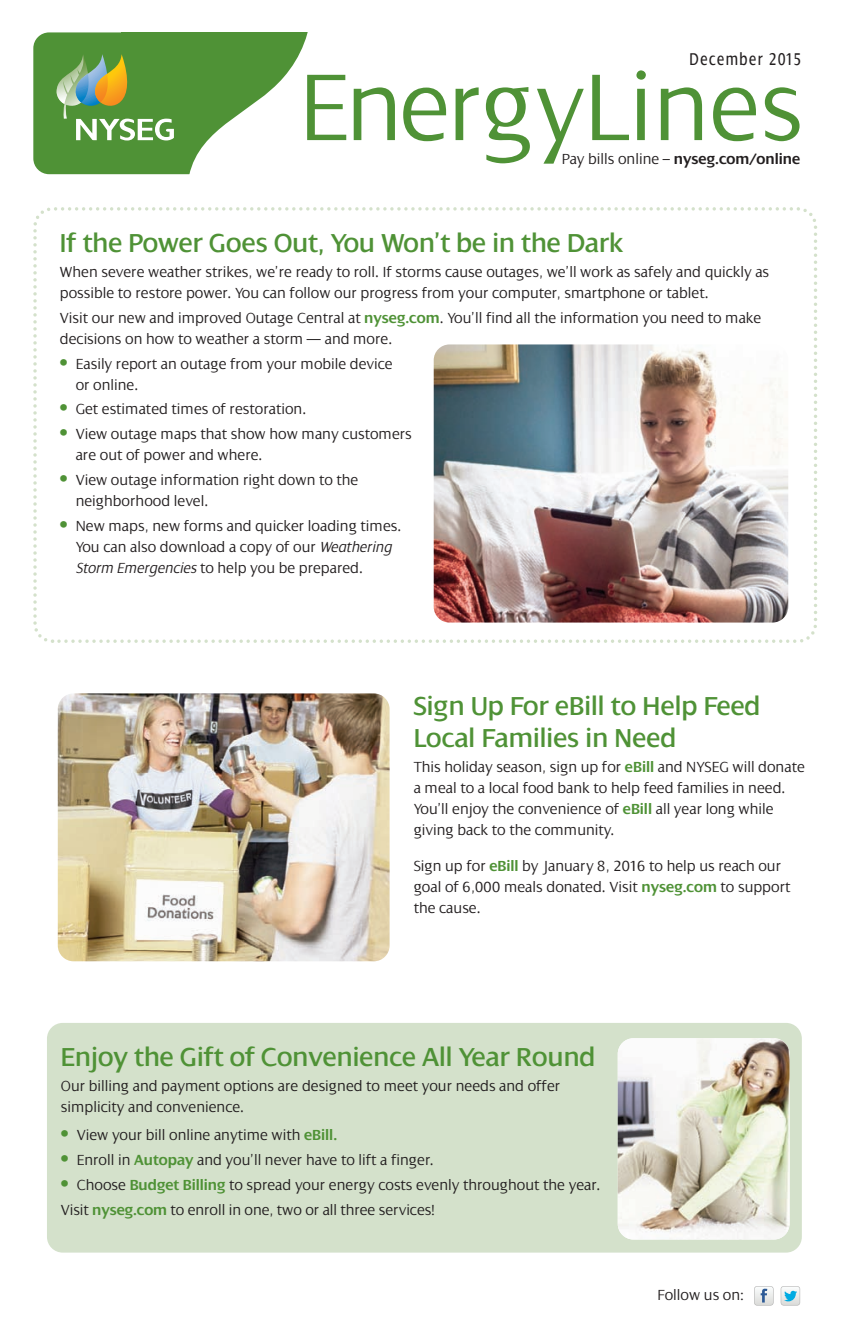
<style>
.page{position:relative;width:851px;height:1338px;background:#fff}
.page>*{position:absolute;margin:0;border:0;box-sizing:border-box;transform-origin:0 0}
.t1{font:300 102.02px "Dialog";color:#4f9236}
.t2{font:28px/31.8px "Dialog";color:#4f9236}
.t3{font:condensed 18.38px "Dialog";letter-spacing:.08em;color:#231f20}
.t4{font:300 15.75px/21px "Dialog";color:#231f20}
.t5{font:600 15.75px "Dialog";color:#231f20}
.s1{font-weight:300}
.s2{font-weight:600;color:#4f9236}
.s3{font-family:"Univers";font-weight:700;font-stretch:condensed;font-size:18.38px;color:#4f9236}
.s4{font-style:italic}
</style>
<div class="page">
<svg style="left:33px;top:207px;width:785px;height:436px"></svg>
<svg style="left:51px;top:639px;width:3px;height:4px"></svg>
<div style="left:33px;top:32px;width:263px;height:142px;background:#4f9236;border-radius:16px"></div>
<svg style="left:57px;top:54px;width:117px;height:86px"></svg>
<svg style="left:189px;top:32px;width:119px;height:143px"></svg>
<svg style="left:754px;top:1286px;width:19px;height:19px"></svg>
<svg style="left:780px;top:1286px;width:20px;height:19px"></svg>
<div style="left:47px;top:1023px;width:754px;height:230px;background:#d4e1cb;border-radius:16px"></div>
<img style="left:617px;top:1038px;width:172px;height:201px;border-radius:16px">
<img style="left:434px;top:344px;width:354px;height:279px;border-radius:16px">
<img style="left:58px;top:693px;width:331px;height:268px;border-radius:16px">
<p class="t3" style="left:689px;top:48px;width:113px">December 2015</p>
<h1 class="t1" style="left:299px;top:45px;width:505px">EnergyLines</h1>
<p class="t5" style="left:562px;top:149px;width:240px"><span class="s1">Pay bills online –</span> nyseg.com/online</p>
<h2 class="t2" style="left:60px;top:227px;width:564px">If the Power Goes Out, You Won’t be in the Dark</h2>
<p class="t4" style="left:60px;top:261px;width:711px">When severe weather strikes, we’re ready to roll. If storms cause outages, we’ll work as safely and quickly as possible to restore power. You can follow our progress from your computer, smartphone or tablet.</p>
<p class="t4" style="left:60px;top:307px;width:703px">Visit our new and improved Outage Central at <span class="s2">nyseg.com</span>. You’ll find all the information you need to make decisions on how to weather a storm — and more.</p>
<p class="t4" style="left:76px;top:353px;width:318px;text-indent:-16px"><span class="s3">•</span> Easily report an outage from your mobile device or online.</p>
<p class="t4" style="left:60px;top:398px;width:248px"><span class="s3">•</span> Get estimated times of restoration.</p>
<p class="t4" style="left:76px;top:423px;width:338px;text-indent:-16px"><span class="s3">•</span> View outage maps that show how many customers are out of power and where.</p>
<p class="t4" style="left:76px;top:469px;width:284px;text-indent:-16px"><span class="s3">•</span> View outage information right down to the neighborhood level.</p>
<p class="t4" style="left:76px;top:515px;width:327px;text-indent:-16px"><span class="s3">•</span> New maps, new forms and quicker loading times.<br>You can also download a copy of our <span class="s4">Weathering<br>Storm Emergencies</span> to help you be prepared.</p>
<h2 class="t2" style="left:413px;top:690px;width:348px">Sign Up For eBill to Help Feed<br>Local Families in Need</h2>
<p class="t4" style="left:413px;top:756px;width:392px">This holiday season, sign up for <span class="s2">eBill</span> and NYSEG will donate a meal to a local food bank to help feed families in need.<br>You’ll enjoy the convenience of <span class="s2">eBill</span> all year long while giving back to the community.</p>
<p class="t4" style="left:413px;top:855px;width:378px">Sign up for <span class="s2">eBill</span> by January 8, 2016 to help us reach our goal of 6,000 meals donated. Visit <span class="s2">nyseg.com</span> to support the cause.</p>
<h2 class="t2" style="left:61px;top:1040px;width:536px">Enjoy the Gift of Convenience All Year Round</h2>
<p class="t4" style="left:61px;top:1075px;width:501px">Our billing and payment options are designed to meet your needs and offer simplicity and convenience.</p>
<p class="t4" style="left:61px;top:1124px;width:278px"><span class="s3">•</span> View your bill online anytime with <span class="s2">eBill.</span></p>
<p class="t4" style="left:61px;top:1149px;width:374px"><span class="s3">•</span> Enroll in <span class="s2">Autopay</span> and you’ll never have to lift a finger.</p>
<p class="t4" style="left:61px;top:1172px;width:541px;line-height:24.8px"><span class="s3">•</span> Choose <span class="s2">Budget Billing</span> to spread your energy costs evenly throughout the year.<br>Visit <span class="s2">nyseg.com</span> to enroll in one, two or all three services!</p>
<p class="t4" style="left:657px;top:1284px;width:88px">Follow us on:</p>
</div>
